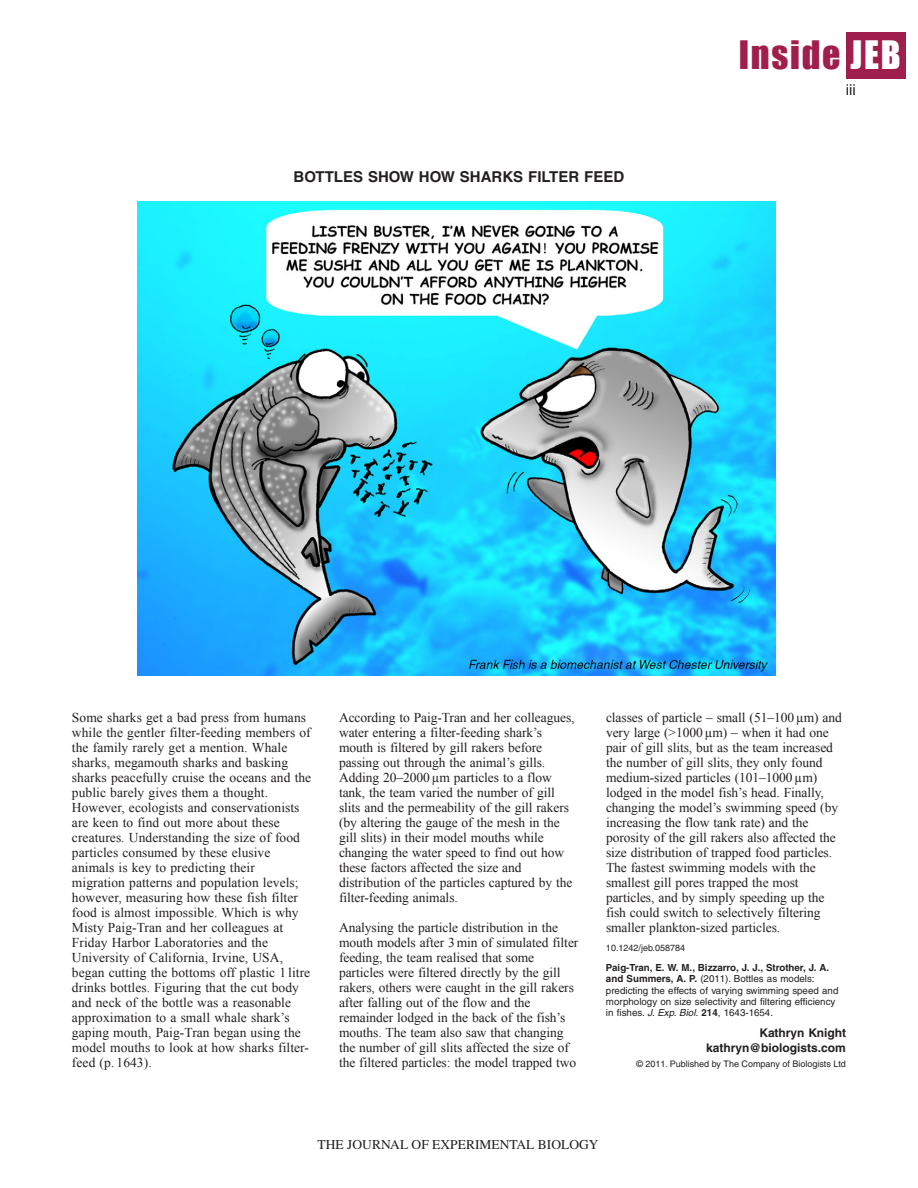
<style>
.page{position:relative;width:918px;height:1188px;background:#fff}
.page>*{position:absolute;margin:0;border:0;box-sizing:border-box;transform-origin:0 0}
.t1{font:36px "Impact";letter-spacing:.05em;color:#a01e4b}
.t2{font:700 15px "Helvetica";color:#231f20}
.t3{font:15px "Helvetica";color:#231f20}
.t4{font:13.5px/15px "Times New Roman";letter-spacing:-.005em;color:#231f20}
.t5{font:13.5px "Times";color:#231f20}
.t6{font:700 12px/15px "Helvetica";color:#231f20;text-align:right}
.t7{font:9.75px/11.2px "Helvetica";color:#231f20}
.t8{font:9px "Helvetica";color:#231f20}
.s1{color:#fff}
.s2{font-weight:700}
.s3{font-style:italic}
</style>
<div class="page">
<div style="left:846px;top:32px;width:60px;height:46px;background:#a01e4b"></div>
<img style="left:137px;top:202px;width:639px;height:473px">
<p class="t2" style="left:294px;top:171px;width:332px">BOTTLES SHOW HOW SHARKS FILTER FEED</p>
<h1 class="t1" style="left:739px;top:33px;width:163px">Inside <span class="s1">JEB</span></h1>
<p class="t3" style="left:846px;top:84px;width:11px">iii</p>
<p class="t4" style="left:72px;top:710px;width:241px">Some sharks get a bad press from humans while the gentler filter-feeding members of the family rarely get a mention. Whale sharks, megamouth sharks and basking sharks peacefully cruise the oceans and the public barely gives them a thought.<br>However, ecologists and conservationists are keen to find out more about these creatures. Understanding the size of food particles consumed by these elusive animals is key to predicting their migration patterns and population levels; however, measuring how these fish filter food is almost impossible. Which is why Misty Paig-Tran and her colleagues at Friday Harbor Laboratories and the University of California, Irvine, USA, began cutting the bottoms off plastic 1 litre drinks bottles. Figuring that the cut body and neck of the bottle was a reasonable approximation to a small whale shark’s gaping mouth, Paig-Tran began using the model mouths to look at how sharks filter&shy;feed (p. 1643).</p>
<p class="t4" style="left:339px;top:710px;width:237px">According to Paig-Tran and her colleagues, water entering a filter-feeding shark’s mouth is filtered by gill rakers before passing out through the animal’s gills.<br>Adding 20–2000 µm particles to a flow tank, the team varied the number of gill slits and the permeability of the gill rakers (by altering the gauge of the mesh in the gill slits) in their model mouths while changing the water speed to find out how these factors affected the size and distribution of the particles captured by the filter-feeding animals.</p>
<p class="t4" style="left:339px;top:920px;width:241px">Analysing the particle distribution in the mouth models after 3 min of simulated filter feeding, the team realised that some particles were filtered directly by the gill rakers, others were caught in the gill rakers after falling out of the flow and the remainder lodged in the back of the fish’s mouths. The team also saw that changing the number of gill slits affected the size of the filtered particles: the model trapped two</p>
<p class="t4" style="left:606px;top:710px;width:237px">classes of particle – small (51–100 µm) and very large (&gt;1000 µm) – when it had one pair of gill slits, but as the team increased the number of gill slits, they only found medium-sized particles (101–1000 µm) lodged in the model fish’s head. Finally, changing the model’s swimming speed (by increasing the flow tank rate) and the porosity of the gill rakers also affected the size distribution of trapped food particles.<br>The fastest swimming models with the smallest gill pores trapped the most particles, and by simply speeding up the fish could switch to selectively filtering smaller plankton-sized particles.</p>
<p class="t8" style="left:606px;top:945px;width:81px">10.1242/jeb.058784</p>
<p class="t7" style="left:606px;top:963px;width:234px"><span class="s2">Paig-Tran, E. W. M., Bizzarro, J. J., Strother, J. A. and Summers, A. P.</span> (2011). Bottles as models: predicting the effects of varying swimming speed and morphology on size selectivity and filtering efficiency in fishes. <span class="s3">J. Exp. Biol.</span> <span class="s2">214</span>, 1643-1654.</p>
<p class="t6" style="left:706px;top:1027px;width:141px">Kathryn Knight kathryn@biologists.com</p>
<p class="t8" style="left:636px;top:1061px;width:211px">© 2011. Published by The Company of Biologists Ltd</p>
<p class="t5" style="left:318px;top:1137px;width:282px">THE JOURNAL OF EXPERIMENTAL BIOLOGY</p>
</div>
